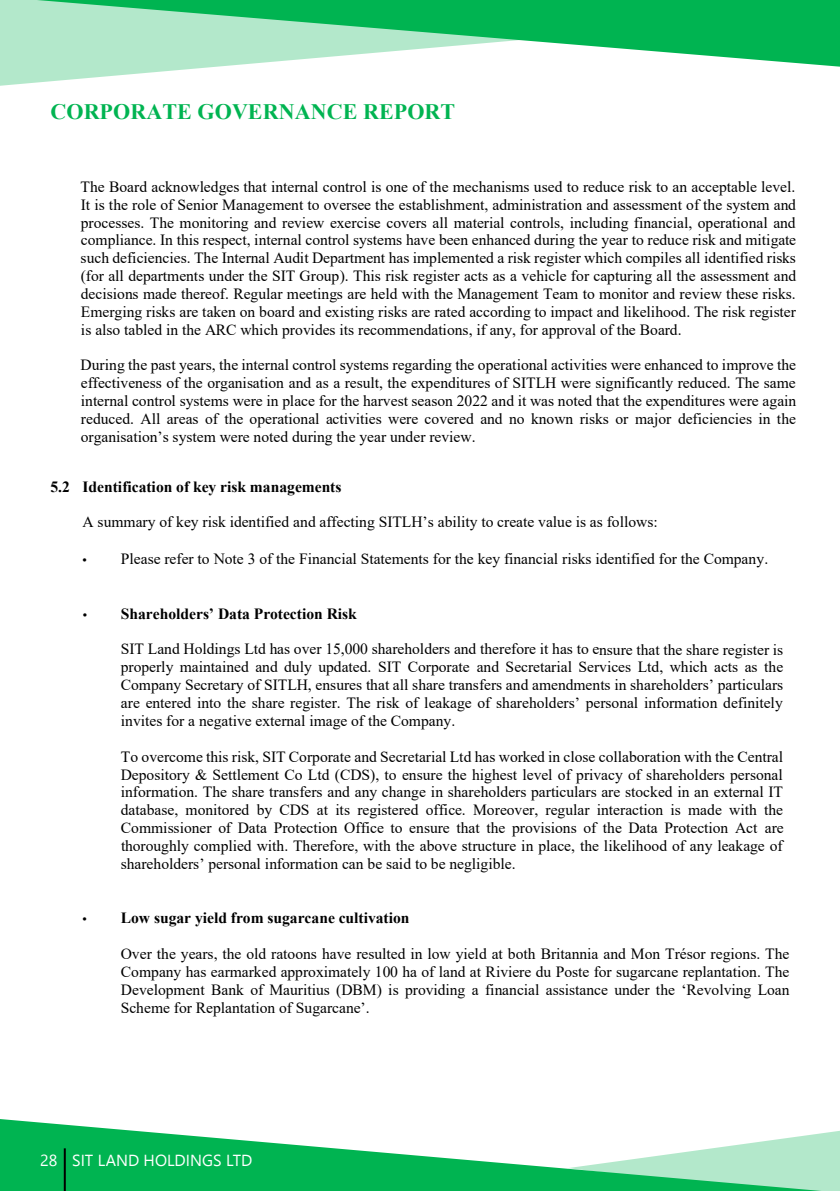
<style>
.page{position:relative;width:840px;height:1191px;background:#fff}
.page>*{position:absolute;margin:0;border:0;box-sizing:border-box;transform-origin:0 0}
.t1{font:700 22px "Times New Roman";letter-spacing:.005em;color:#00b451}
.t2{font:15.6px/17.8px "Times New Roman";color:#000;text-align:justify}
.t3{font:700 15.6px "Times New Roman";color:#000}
.s1{font-family:"Myriad Pro"}
.s2{font-family:"Myriad Pro";font-weight:400}
</style>
<div class="page">
<div style="left:749px;top:0;width:90px;height:67px;background:#00b451"></div>
<svg style="left:0;top:0;width:749px;height:86px"></svg>
<svg style="left:0;top:1119px;width:839px;height:72px"></svg>
<hr style="left:64px;top:1148px;width:2px;height:43px;background:#000">
<svg style="left:41px;top:1154px;width:16px;height:11px"></svg>
<svg style="left:73px;top:1154px;width:20px;height:11px"></svg>
<svg style="left:99px;top:1154px;width:39px;height:11px"></svg>
<svg style="left:227px;top:1154px;width:24px;height:11px"></svg>
<svg style="left:145px;top:1154px;width:76px;height:11px"></svg>
<h1 class="t1" style="left:50px;top:96px;width:406px">CORPORATE GOVERNANCE REPORT</h1>
<p class="t2" style="left:81px;top:177px;width:716px">The Board acknowledges that internal control is one of the mechanisms used to reduce risk to an acceptable level.<br>It is the role of Senior Management to oversee the establishment, administration and assessment of the system and processes. The monitoring and review exercise covers all material controls, including financial, operational and compliance. In this respect, internal control systems have been enhanced during the year to reduce risk and mitigate such deficiencies. The Internal Audit Department has implemented a risk register which compiles all identified risks (for all departments under the SIT Group). This risk register acts as a vehicle for capturing all the assessment and decisions made thereof. Regular meetings are held with the Management Team to monitor and review these risks.<br>Emerging risks are taken on board and existing risks are rated according to impact and likelihood. The risk register is also tabled in the ARC which provides its recommendations, if any, for approval of the Board.</p>
<p class="t2" style="left:81px;top:356px;width:716px">During the past years, the internal control systems regarding the operational activities were enhanced to improve the effectiveness of the organisation and as a result, the expenditures of SITLH were significantly reduced. The same internal control systems were in place for the harvest season 2022 and it was noted that the expenditures were again reduced. All areas of the operational activities were covered and no known risks or major deficiencies in the organisation’s system were noted during the year under review.</p>
<p class="t3" style="left:50px;top:475px;width:292px">5.2 Identification of key risk managements</p>
<p class="t2" style="left:82px;top:512px;width:576px">A summary of key risk identified and affecting SITLH’s ability to create value is as follows:</p>
<p class="t2" style="left:83px;top:549px;width:686px"><span class="s1">•</span> Please refer to Note 3 of the Financial Statements for the key financial risks identified for the Company.</p>
<p class="t3" style="left:83px;top:602px;width:275px"><span class="s2">•</span> Shareholders’ Data Protection Risk</p>
<p class="t2" style="left:121px;top:640px;width:663px">SIT Land Holdings Ltd has over 15,000 shareholders and therefore it has to ensure that the share register is properly maintained and duly updated. SIT Corporate and Secretarial Services Ltd, which acts as the Company Secretary of SITLH, ensures that all share transfers and amendments in shareholders’ particulars are entered into the share register. The risk of leakage of shareholders’ personal information definitely invites for a negative external image of the Company.</p>
<p class="t2" style="left:121px;top:747px;width:664px">To overcome this risk, SIT Corporate and Secretarial Ltd has worked in close collaboration with the Central Depository &amp; Settlement Co Ltd (CDS), to ensure the highest level of privacy of shareholders personal information. The share transfers and any change in shareholders particulars are stocked in an external IT database, monitored by CDS at its registered office. Moreover, regular interaction is made with the Commissioner of Data Protection Office to ensure that the provisions of the Data Protection Act are thoroughly complied with. Therefore, with the above structure in place, the likelihood of any leakage of shareholders’ personal information can be said to be negligible.</p>
<p class="t3" style="left:83px;top:907px;width:328px"><span class="s2">•</span> Low sugar yield from sugarcane cultivation</p>
<p class="t2" style="left:121px;top:944px;width:670px">Over the years, the old ratoons have resulted in low yield at both Britannia and Mon Trésor regions. The Company has earmarked approximately 100 ha of land at Riviere du Poste for sugarcane replantation. The Development Bank of Mauritius (DBM) is providing a financial assistance under the ‘Revolving Loan Scheme for Replantation of Sugarcane’.</p>
</div>
